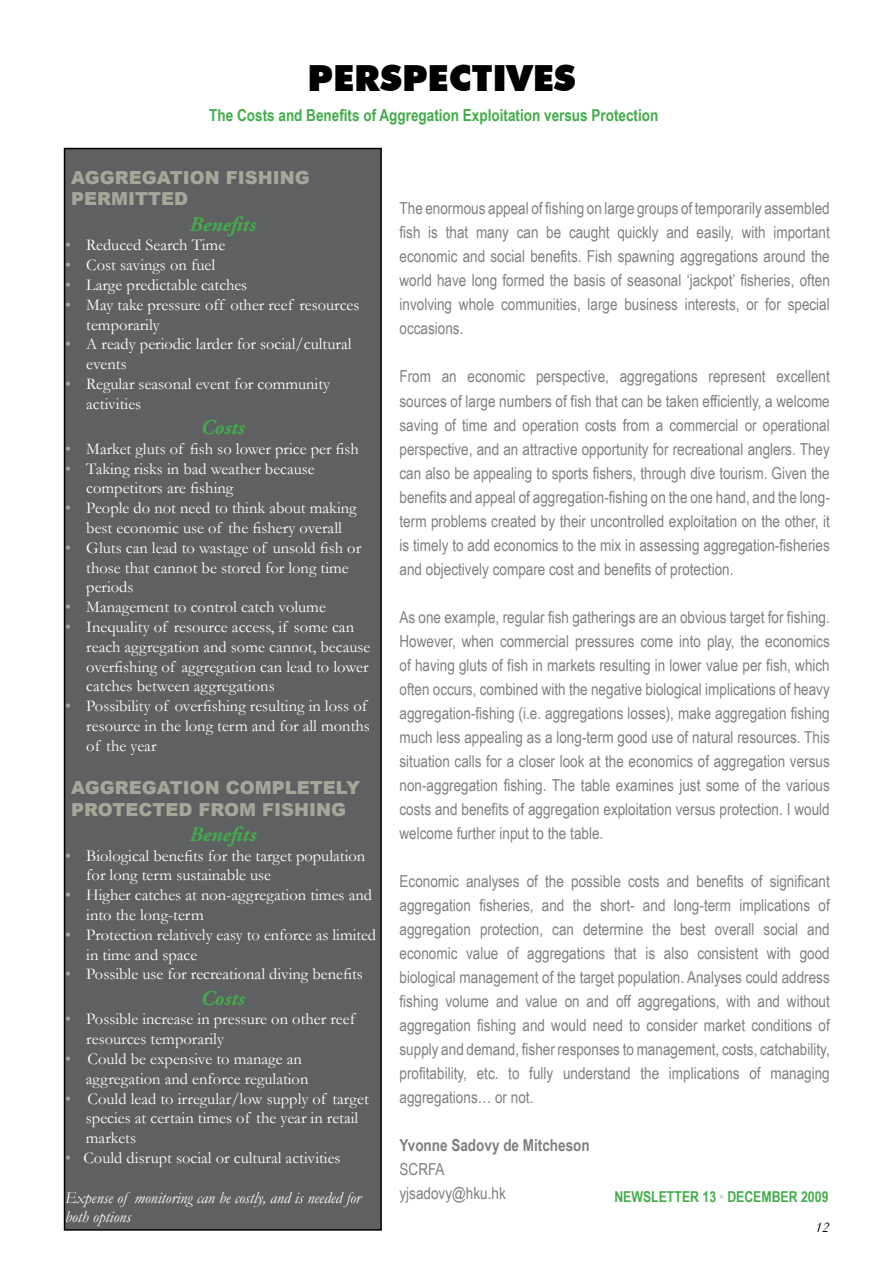
<style>
.page{position:relative;width:893px;height:1263px;background:#fff}
.page>*{position:absolute;margin:0;border:0;box-sizing:border-box;transform-origin:0 0}
.t1{font:900 36px "Futura BT";color:#000}
.t2{font:italic 700 21px "Adobe Garamond Pro";color:#41ad49}
.t3{font:900 18px/21.6px "Arial";color:#a6a699}
.t4{font:16.5px/24px "Arial Narrow";color:#808080;text-align:justify}
.t5{font:16.5px/19.8px "Garamond";color:#fff}
.t6{font:700 16.5px "Arial Narrow";color:#41ad49}
.t7{font:italic 16.5px/19.8px "Garamond";color:#fff}
.t8{font:700 16.5px "Arial Narrow";color:#808080}
.t9{font:700 15px "Arial Narrow";color:#41ad49}
.t10{font:italic 15px "Garamond";color:#000}
.s1{color:#a6a699}
.s2{color:#d1d3d4}
</style>
<div class="page">
<div style="left:65px;top:149px;width:316px;height:1081px;background:#5f6062"></div>
<div style="left:64px;top:148px;width:318px;height:1083px;border:2px solid #000"></div>
<h1 class="t1" style="left:308px;top:56px;width:270px">PERSPECTIVES</h1>
<p class="t6" style="left:209px;top:106px;width:451px">The Costs and Benefits of Aggregation Exploitation versus Protection</p>
<p class="t3" style="left:71px;top:167px;width:240px">AGGREGATION FISHING<br>PERMITTED</p>
<p class="t2" style="left:189px;top:212px;width:68px">Benefits</p>
<p class="t5" style="left:65px;top:235px;width:161px"><span class="s1">•</span> Reduced Search Time</p>
<p class="t5" style="left:65px;top:255px;width:151px"><span class="s1">•</span> Cost savings on fuel</p>
<p class="t5" style="left:65px;top:275px;width:184px"><span class="s1">•</span> Large predictable catches</p>
<p class="t5" style="left:86px;top:294px;width:275px;text-indent:-21px"><span class="s1">•</span> May take pressure off other reef resources temporarily</p>
<p class="t5" style="left:86px;top:334px;width:267px;text-indent:-21px"><span class="s1">•</span> A ready periodic larder for social/cultural events</p>
<p class="t5" style="left:86px;top:374px;width:245px;text-indent:-21px"><span class="s1">•</span> Regular seasonal event for community activities</p>
<p class="t2" style="left:201px;top:415px;width:45px">Costs</p>
<p class="t5" style="left:65px;top:438px;width:295px"><span class="s1">•</span> Market gluts of fish so lower price per fish</p>
<p class="t5" style="left:86px;top:458px;width:230px;text-indent:-21px"><span class="s1">•</span> Taking risks in bad weather because competitors are fishing</p>
<p class="t5" style="left:65px;top:498px;width:293px;text-align:center"><span class="s1">•</span> People do not need to think about making best economic use of the fishery overall</p>
<p class="t5" style="left:86px;top:537px;width:276px;text-indent:-21px"><span class="s1">•</span> Gluts can lead to wastage of unsold fish or those that cannot be stored for long time periods</p>
<p class="t5" style="left:65px;top:597px;width:262px"><span class="s1">•</span> Management to control catch volume</p>
<p class="t5" style="left:86px;top:617px;width:286px;text-indent:-21px"><span class="s1">•</span> Inequality of resource access, if some can reach aggregation and some cannot, because overfishing of aggregation can lead to lower catches between aggregations</p>
<p class="t5" style="left:86px;top:696px;width:285px;text-indent:-21px"><span class="s1">•</span> Possibility of overfishing resulting in loss of resource in the long term and for all months of the year</p>
<p class="t3" style="left:71px;top:777px;width:291px">AGGREGATION COMPLETELY<br>PROTECTED FROM FISHING</p>
<p class="t2" style="left:189px;top:822px;width:68px">Benefits</p>
<p class="t5" style="left:86px;top:845px;width:280px;text-indent:-21px"><span class="s1">•</span> Biological benefits for the target population for long term sustainable use</p>
<p class="t5" style="left:86px;top:885px;width:287px;text-indent:-21px"><span class="s1">•</span> Higher catches at non-aggregation times and into the long-term</p>
<p class="t5" style="left:86px;top:924px;width:291px;text-indent:-21px"><span class="s1">•</span> Protection relatively easy to enforce as limited in time and space</p>
<p class="t5" style="left:65px;top:964px;width:299px"><span class="s1">•</span> Possible use for recreational diving benefits</p>
<p class="t2" style="left:201px;top:986px;width:45px">Costs</p>
<p class="t5" style="left:86px;top:1009px;width:270px;text-indent:-21px"><span class="s1">•</span> Possible increase in pressure on other reef resources temporarily</p>
<p class="t5" style="left:86px;top:1049px;width:224px;text-indent:-21px"><span class="s1">•</span> Could be expensive to manage an aggregation and enforce regulation</p>
<p class="t5" style="left:86px;top:1088px;width:284px;text-indent:-21px"><span class="s1">•</span> Could lead to irregular/low supply of target species at certain times of the year in retail markets</p>
<p class="t5" style="left:65px;top:1148px;width:277px"><span class="s1">•</span> Could disrupt social or cultural activities</p>
<p class="t7" style="left:65px;top:1187px;width:297px">Expense of monitoring can be costly, and is needed for both options</p>
<p class="t4" style="left:400px;top:197px;width:432px">The enormous appeal of fishing on large groups of temporarily assembled fish is that many can be caught quickly and easily, with important economic and social benefits. Fish spawning aggregations around the world have long formed the basis of seasonal ‘jackpot’ fisheries, often involving whole communities, large business interests, or for special occasions.</p>
<p class="t4" style="left:400px;top:365px;width:432px">From an economic perspective, aggregations represent excellent sources of large numbers of fish that can be taken efficiently, a welcome saving of time and operation costs from a commercial or operational perspective, and an attractive opportunity for recreational anglers. They can also be appealing to sports fishers, through dive tourism. Given the benefits and appeal of aggregation-fishing on the one hand, and the long&shy;term problems created by their uncontrolled exploitation on the other, it is timely to add economics to the mix in assessing aggregation-fisheries and objectively compare cost and benefits of protection.</p>
<p class="t4" style="left:400px;top:605px;width:432px">As one example, regular fish gatherings are an obvious target for fishing.<br>However, when commercial pressures come into play, the economics of having gluts of fish in markets resulting in lower value per fish, which often occurs, combined with the negative biological implications of heavy aggregation-fishing (i.e. aggregations losses), make aggregation fishing much less appealing as a long-term good use of natural resources. This situation calls for a closer look at the economics of aggregation versus non-aggregation fishing. The table examines just some of the various costs and benefits of aggregation exploitation versus protection. I would welcome further input to the table.</p>
<p class="t4" style="left:400px;top:869px;width:432px">Economic analyses of the possible costs and benefits of significant aggregation fisheries, and the short- and long-term implications of aggregation protection, can determine the best overall social and economic value of aggregations that is also consistent with good biological management of the target population. Analyses could address fishing volume and value on and off aggregations, with and without aggregation fishing and would need to consider market conditions of supply and demand, fisher responses to management, costs, catchability, profitability, etc. to fully understand the implications of managing aggregations… or not.</p>
<p class="t8" style="left:400px;top:1135px;width:192px">Yvonne Sadovy de Mitcheson</p>
<p class="t4" style="left:400px;top:1157px;width:108px">SCRFA yjsadovy@hku.hk</p>
<p class="t9" style="left:614px;top:1188px;width:216px">NEWSLETTER 13 <span class="s2">•</span> DECEMBER 2009</p>
<p class="t10" style="left:815px;top:1219px;width:16px">12</p>
</div>
